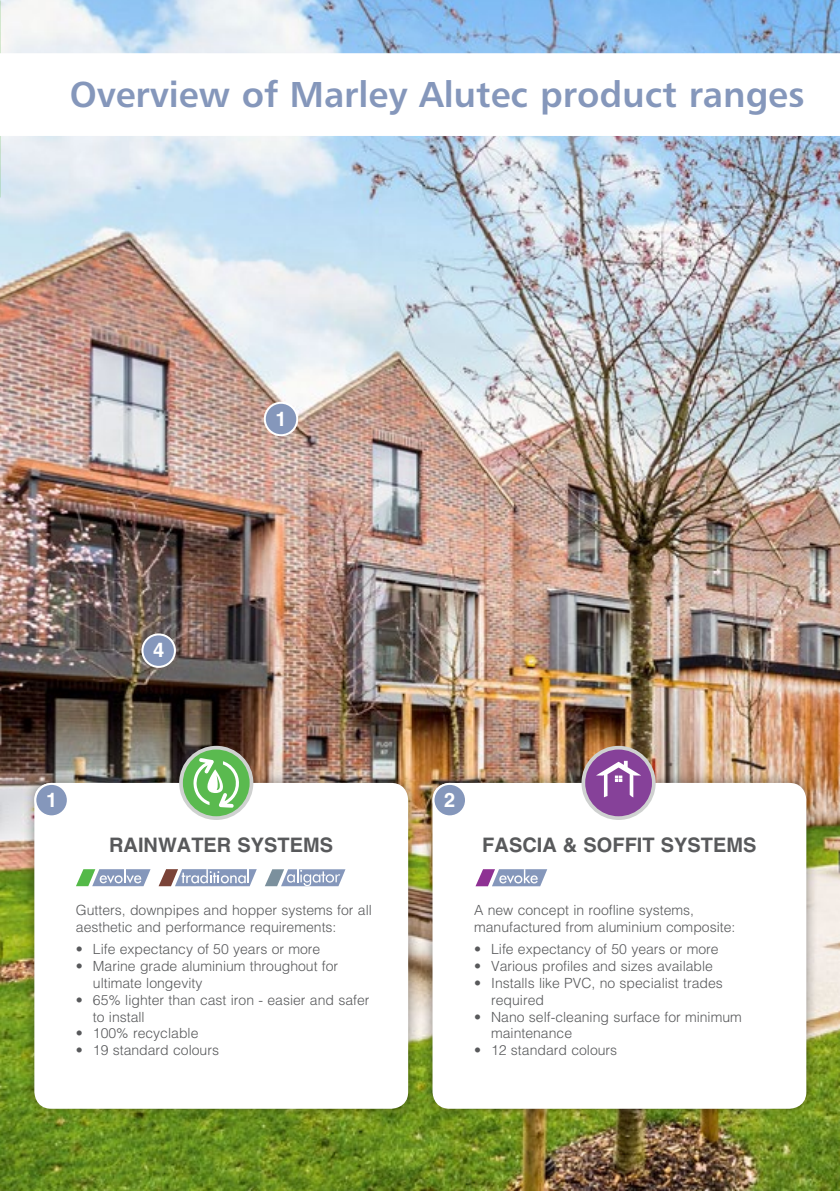
<style>
.page{position:relative;width:840px;height:1191px;background:#fff}
.page>*{position:absolute;margin:0;border:0;box-sizing:border-box;transform-origin:0 0}
.t1{font:36px "Humanist 777 BT Bold B";color:#8597bb}
.t2{font:700 20px "Helvetica LT Std";color:#58595b}
.t3{font:700 20px "Helvetica LT Std";color:#fff}
.t4{font:300 14px/16.8px "Helvetica LT Std";color:#58595b}
</style>
<div class="page">
<img style="left:1px;top:0;width:838px;height:1191px">
<svg style="left:0;top:972px;width:1px;height:219px"></svg>
<svg style="left:0;top:0;width:1px;height:972px"></svg>
<hr style="left:0;top:0;width:1px;height:206px;background:#000;opacity:.4">
<hr style="left:0;top:0;width:1px;height:194px;background:#b7dbcb">
<svg style="left:0;top:0;width:1px;height:186px"></svg>
<div style="left:0;top:53px;width:839px;height:83px;background:#fff"></div>
<div style="left:23px;top:771px;width:396px;height:348px;background:#000;opacity:.4"></div>
<div style="left:34px;top:783px;width:374px;height:325px;background:#fff;border-radius:17px"></div>
<div style="left:421px;top:771px;width:396px;height:348px;background:#000;opacity:.4"></div>
<div style="left:432px;top:783px;width:373px;height:325px;background:#fff;border-radius:17px"></div>
<svg style="left:76px;top:869px;width:74px;height:17px"></svg>
<svg style="left:158px;top:869px;width:98px;height:17px"></svg>
<svg style="left:265px;top:869px;width:80px;height:17px"></svg>
<svg style="left:475px;top:869px;width:72px;height:17px"></svg>
<div style="left:264px;top:403px;width:33px;height:32px;background:#8597bb;border-radius:50%"></div>
<div style="left:263px;top:402px;width:35px;height:34px;border:2px solid #fff;border-radius:50%"></div>
<div style="left:142px;top:634px;width:33px;height:33px;background:#8597bb;border-radius:50%"></div>
<div style="left:141px;top:633px;width:35px;height:35px;border:2px solid #fff;border-radius:50%"></div>
<div style="left:35px;top:784px;width:33px;height:32px;background:#8597bb;border-radius:50%"></div>
<div style="left:34px;top:783px;width:35px;height:34px;border:2px solid #fff;border-radius:50%"></div>
<div style="left:433px;top:784px;width:32px;height:32px;background:#8597bb;border-radius:50%"></div>
<div style="left:432px;top:783px;width:34px;height:34px;border:2px solid #fff;border-radius:50%"></div>
<svg style="left:179px;top:746px;width:74px;height:74px"></svg>
<svg style="left:581px;top:746px;width:74px;height:74px"></svg>
<h1 class="t1" style="left:70px;top:71px;width:736px">Overview of Marley Alutec product ranges</h1>
<h2 class="t3" style="left:153px;top:638px;width:13px">4</h2>
<h2 class="t3" style="left:275px;top:406px;width:13px">1</h2>
<h2 class="t3" style="left:46px;top:787px;width:13px">1</h2>
<h2 class="t3" style="left:444px;top:787px;width:13px">2</h2>
<h2 class="t2" style="left:109px;top:832px;width:225px">RAINWATER SYSTEMS</h2>
<h2 class="t2" style="left:482px;top:832px;width:275px">FASCIA &amp; SOFFIT SYSTEMS</h2>
<p class="t4" style="left:76px;top:901px;width:297px">Gutters, downpipes and hopper systems for all aesthetic and performance requirements:</p>
<p class="t4" style="left:76px;top:940px;width:246px">• Life expectancy of 50 years or more</p>
<p class="t4" style="left:93px;top:957px;width:247px;text-indent:-17px">• Marine grade aluminium throughout for ultimate longevity</p>
<p class="t4" style="left:93px;top:991px;width:278px;text-indent:-17px">• 65% lighter than cast iron - easier and safer to install</p>
<p class="t4" style="left:76px;top:1024px;width:124px">• 100% recyclable</p>
<p class="t4" style="left:76px;top:1041px;width:145px">• 19 standard colours</p>
<p class="t4" style="left:474px;top:901px;width:263px">A new concept in roofline systems, manufactured from aluminium composite:</p>
<p class="t4" style="left:474px;top:940px;width:246px">• Life expectancy of 50 years or more</p>
<p class="t4" style="left:474px;top:957px;width:240px">• Various profiles and sizes available</p>
<p class="t4" style="left:491px;top:974px;width:233px;text-indent:-17px">• Installs like PVC, no specialist trades required</p>
<p class="t4" style="left:491px;top:1008px;width:252px;text-indent:-17px">• Nano self-cleaning surface for minimum maintenance</p>
<p class="t4" style="left:474px;top:1041px;width:145px">• 12 standard colours</p>
</div>
